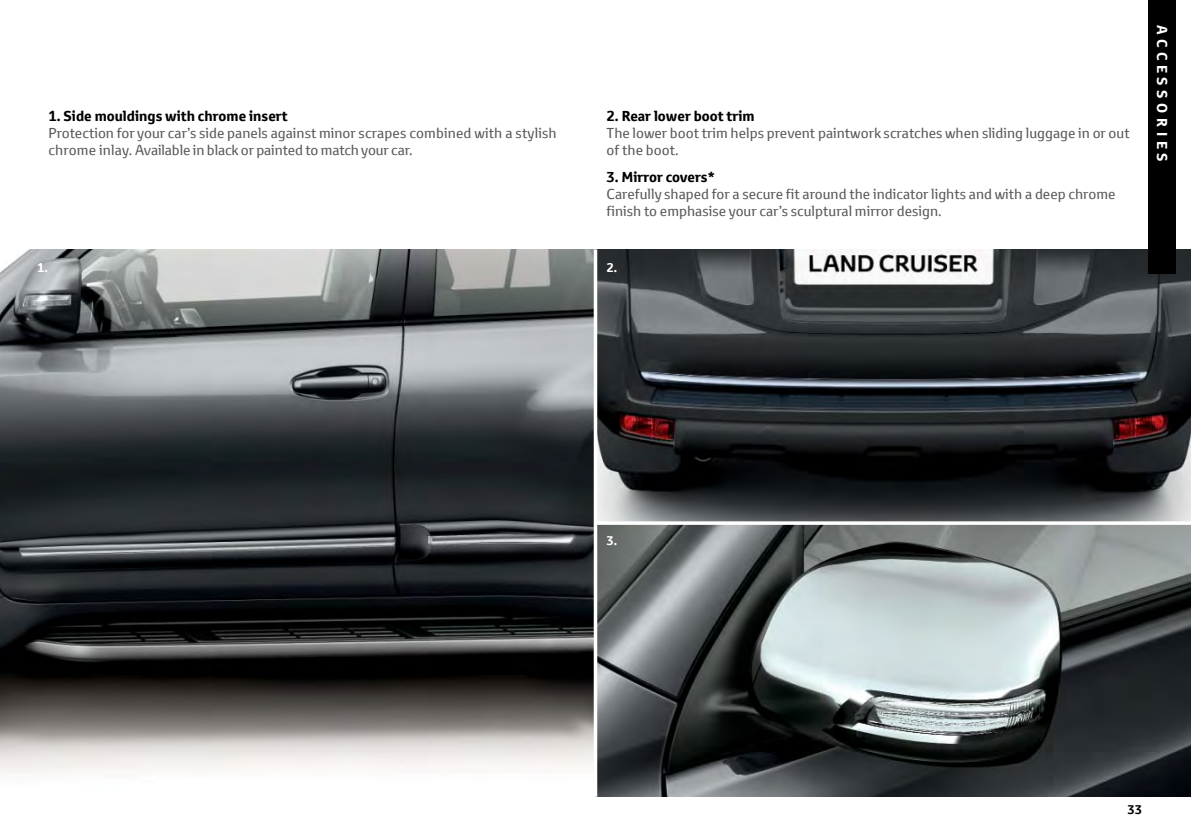
<style>
.page{position:relative;width:1191px;height:834px;background:#fff}
.page>*{position:absolute;margin:0;border:0;box-sizing:border-box;transform-origin:0 0}
.t1{font:14px/16.8px "Toyota Text";color:#57575a}
.t2{font:700 14px "Toyota Text";color:#000}
.t3{font:700 14px "Toyota Text";letter-spacing:.33em;color:#fff}
.t4{font:700 12.25px "Toyota Text";color:#fff}
.t5{font:700 12.25px "Toyota Text";color:#000}
</style>
<div class="page">
<img style="left:0;top:249px;width:1191px;height:547px">
<div style="left:1148px;top:0;width:28px;height:273px;background:#000"></div>
<hr style="left:595px;top:521px;width:596px;height:3px;background:#fff">
<hr style="left:594px;top:249px;width:3px;height:547px;background:#fff">
<p class="t2" style="left:48px;top:107px;width:241px">1. Side mouldings with chrome insert</p>
<p class="t1" style="left:48px;top:124px;width:510px">Protection for your car’s side panels against minor scrapes combined with a stylish chrome inlay. Available in black or painted to match your car.</p>
<p class="t2" style="left:606px;top:107px;width:149px">2. Rear lower boot trim</p>
<p class="t1" style="left:606px;top:124px;width:524px">The lower boot trim helps prevent paintwork scratches when sliding luggage in or out of the boot.</p>
<p class="t2" style="left:606px;top:168px;width:110px">3. Mirror covers*</p>
<p class="t1" style="left:606px;top:185px;width:510px">Carefully shaped for a secure fit around the indicator lights and with a deep chrome finish to emphasise your car’s sculptural mirror design.</p>
<p class="t4" style="left:37px;top:259px;width:12px">1.</p>
<p class="t4" style="left:606px;top:259px;width:12px">2.</p>
<p class="t3" style="left:1171px;top:25px;width:138px;rotate:90deg">ACCESSORIES</p>
<p class="t4" style="left:606px;top:533px;width:12px">3.</p>
<p class="t5" style="left:1127px;top:800px;width:16px">33</p>
</div>
